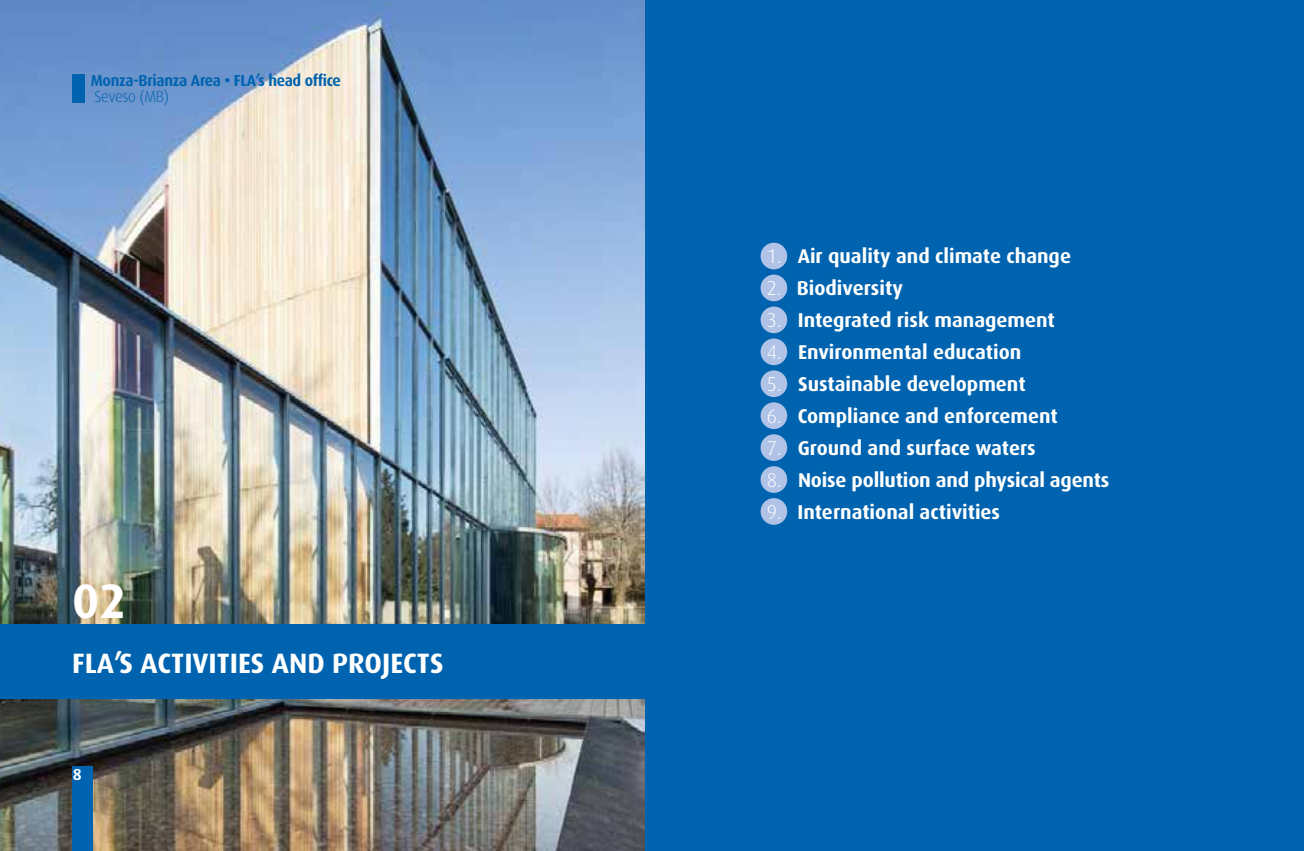
<style>
.page{position:relative;width:1304px;height:851px;background:#fff}
.page>*{position:absolute;margin:0;border:0;box-sizing:border-box;transform-origin:0 0}
.t1{font:700 48.4px "Dax";color:#fff}
.t2{font:700 28px "Dax";color:#fff}
.t3{font:700 20px "Dax";color:#fff}
.t4{font:700 16px "Dax";letter-spacing:-.02em;color:#0063af;scale:.95 1}
.t5{font:300 16px "Dax";color:#0063af;scale:.95 1}
.t6{font:700 16px "Dax";color:#fff}
.s1{font-weight:300}
</style>
<div class="page">
<div style="left:0;top:0;width:1304px;height:850px;background:#0063af"></div>
<img style="left:0;top:0;width:644px;height:850px">
<div style="left:761px;top:243px;width:26px;height:26px;background:#b0c2e6;border-radius:50%"></div>
<div style="left:761px;top:274px;width:26px;height:27px;background:#b0c2e6;border-radius:50%"></div>
<div style="left:761px;top:306px;width:26px;height:27px;background:#b0c2e6;border-radius:50%"></div>
<div style="left:761px;top:338px;width:26px;height:27px;background:#b0c2e6;border-radius:50%"></div>
<div style="left:761px;top:370px;width:26px;height:27px;background:#b0c2e6;border-radius:50%"></div>
<div style="left:761px;top:402px;width:26px;height:27px;background:#b0c2e6;border-radius:50%"></div>
<div style="left:761px;top:434px;width:26px;height:27px;background:#b0c2e6;border-radius:50%"></div>
<div style="left:761px;top:466px;width:26px;height:27px;background:#b0c2e6;border-radius:50%"></div>
<div style="left:761px;top:498px;width:26px;height:26px;background:#b0c2e6;border-radius:50%"></div>
<div style="left:72px;top:74px;width:12px;height:28px;background:#0063af"></div>
<div style="left:72px;top:766px;width:21px;height:84px;background:#0063af"></div>
<div style="left:0;top:624px;width:644px;height:74px;background:#0063af"></div>
<p class="t4" style="left:91px;top:72px;width:265px">Monza-Brianza Area • FLA’s head office</p>
<p class="t5" style="left:94px;top:88px;width:80px">Seveso (MB)</p>
<h1 class="t1" style="left:72px;top:573px;width:56px">02</h1>
<h2 class="t2" style="left:72px;top:647px;width:373px">FLA’S ACTIVITIES AND PROJECTS</h2>
<p class="t6" style="left:73px;top:765px;width:11px">8</p>
<p class="t3" style="left:767px;top:244px;width:306px"><span class="s1">1.</span> Air quality and climate change</p>
<p class="t3" style="left:767px;top:276px;width:137px"><span class="s1">2.</span> Biodiversity</p>
<p class="t3" style="left:767px;top:308px;width:289px"><span class="s1">3.</span> Integrated risk management</p>
<p class="t3" style="left:767px;top:340px;width:256px"><span class="s1">4.</span> Environmental education</p>
<p class="t3" style="left:767px;top:372px;width:260px"><span class="s1">5.</span> Sustainable development</p>
<p class="t3" style="left:767px;top:404px;width:292px"><span class="s1">6.</span> Compliance and enforcement</p>
<p class="t3" style="left:767px;top:436px;width:270px"><span class="s1">7.</span> Ground and surface waters</p>
<p class="t3" style="left:767px;top:468px;width:344px"><span class="s1">8.</span> Noise pollution and physical agents</p>
<p class="t3" style="left:767px;top:500px;width:235px"><span class="s1">9.</span> International activities</p>
</div>
